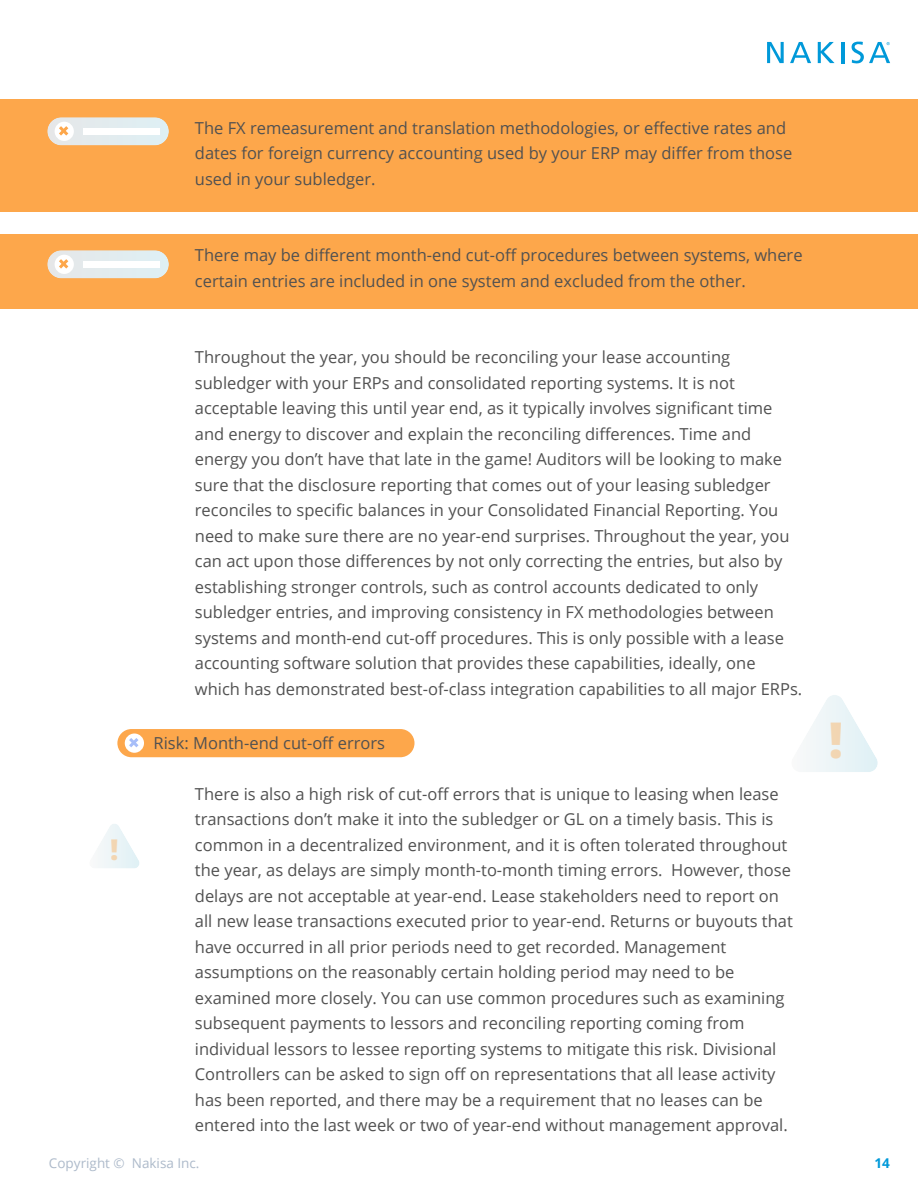
<style>
.page{position:relative;width:918px;height:1188px;background:#fff}
.page>*{position:absolute;margin:0;border:0;box-sizing:border-box;transform-origin:0 0}
.t1{font:800 49.2px "Open Sans";color:#fda74b}
.t2{font:800 28.65px "Open Sans";color:#fda74b}
.t3{font:16.5px/25.5px "Open Sans";color:#515151}
.t4{font:13.5px "Open Sans";color:#adbaca}
.t5{font:700 13.5px "Open Sans";color:#0099d9}
</style>
<div class="page">
<svg style="left:790px;top:42px;width:21px;height:21px"></svg>
<hr style="left:841px;top:42px;width:3px;height:21px;background:#0099d9">
<svg style="left:818px;top:42px;width:17px;height:21px"></svg>
<svg style="left:851px;top:41px;width:39px;height:23px"></svg>
<svg style="left:767px;top:42px;width:17px;height:21px"></svg>
<div style="left:117px;top:729px;width:298px;height:28px;background:#fda74b;border-radius:14px"></div>
<svg style="left:125px;top:734px;width:19px;height:19px"></svg>
<svg style="left:126px;top:735px;width:16px;height:16px"></svg>
<div style="left:0;top:99px;width:918px;height:113px;background:#fda74b"></div>
<div style="left:0;top:235px;width:918px;height:74px;background:#fda74b"></div>
<div style="left:47px;top:117px;width:122px;height:28px;background:#e2ecef;border-radius:14px"></div>
<div style="left:55px;top:122px;width:19px;height:19px;background:#fff;border-radius:50%"></div>
<svg style="left:56px;top:123px;width:16px;height:16px"></svg>
<div style="left:83px;top:128px;width:76px;height:6px;background:#fff"></div>
<div style="left:47px;top:250px;width:122px;height:28px;background:#e2ecef;border-radius:14px"></div>
<div style="left:55px;top:255px;width:19px;height:19px;background:#fff;border-radius:50%"></div>
<svg style="left:56px;top:256px;width:16px;height:16px"></svg>
<div style="left:83px;top:261px;width:76px;height:6px;background:#fff"></div>
<svg style="left:806px;top:695px;width:72px;height:77px"></svg>
<svg style="left:98px;top:824px;width:41px;height:44px"></svg>
<p class="t3" style="left:195px;top:115px;width:599px">The FX remeasurement and translation methodologies, or effective rates and dates for foreign currency accounting used by your ERP may differ from those used in your subledger.</p>
<p class="t3" style="left:195px;top:242px;width:609px">There may be different month-end cut-off procedures between systems, where certain entries are included in one system and excluded from the other.</p>
<h2 class="t2" style="left:111px;top:838px;width:10px">!</h2>
<p class="t3" style="left:195px;top:346px;width:609px">Throughout the year, you should be reconciling your lease accounting subledger with your ERPs and consolidated reporting systems. It is not acceptable leaving this until year end, as it typically involves significant time and energy to discover and explain the reconciling differences. Time and energy you don’t have that late in the game! Auditors will be looking to make sure that the disclosure reporting that comes out of your leasing subledger reconciles to specific balances in your Consolidated Financial Reporting. You need to make sure there are no year-end surprises. Throughout the year, you can act upon those differences by not only correcting the entries, but also by establishing stronger controls, such as control accounts dedicated to only subledger entries, and improving consistency in FX methodologies between systems and month-end cut-off procedures. This is only possible with a lease accounting software solution that provides these capabilities, ideally, one which has demonstrated best-of-class integration capabilities to all major ERPs.</p>
<p class="t3" style="left:154px;top:730px;width:233px">Risk: Month-end cut-off errors</p>
<p class="t3" style="left:195px;top:781px;width:600px">There is also a high risk of cut-off errors that is unique to leasing when lease transactions don’t make it into the subledger or GL on a timely basis. This is common in a decentralized environment, and it is often tolerated throughout the year, as delays are simply month-to-month timing errors. However, those delays are not acceptable at year-end. Lease stakeholders need to report on all new lease transactions executed prior to year-end. Returns or buyouts that have occurred in all prior periods need to get recorded. Management assumptions on the reasonably certain holding period may need to be examined more closely. You can use common procedures such as examining subsequent payments to lessors and reconciling reporting coming from individual lessors to lessee reporting systems to mitigate this risk. Divisional Controllers can be asked to sign off on representations that all lease activity has been reported, and there may be a requirement that no leases can be entered into the last week or two of year-end without management approval.</p>
<h1 class="t1" style="left:828px;top:720px;width:16px">!</h1>
<p class="t4" style="left:49px;top:1158px;width:152px">Copyright © Nakisa Inc.</p>
<p class="t5" style="left:874px;top:1158px;width:17px">14</p>
</div>
